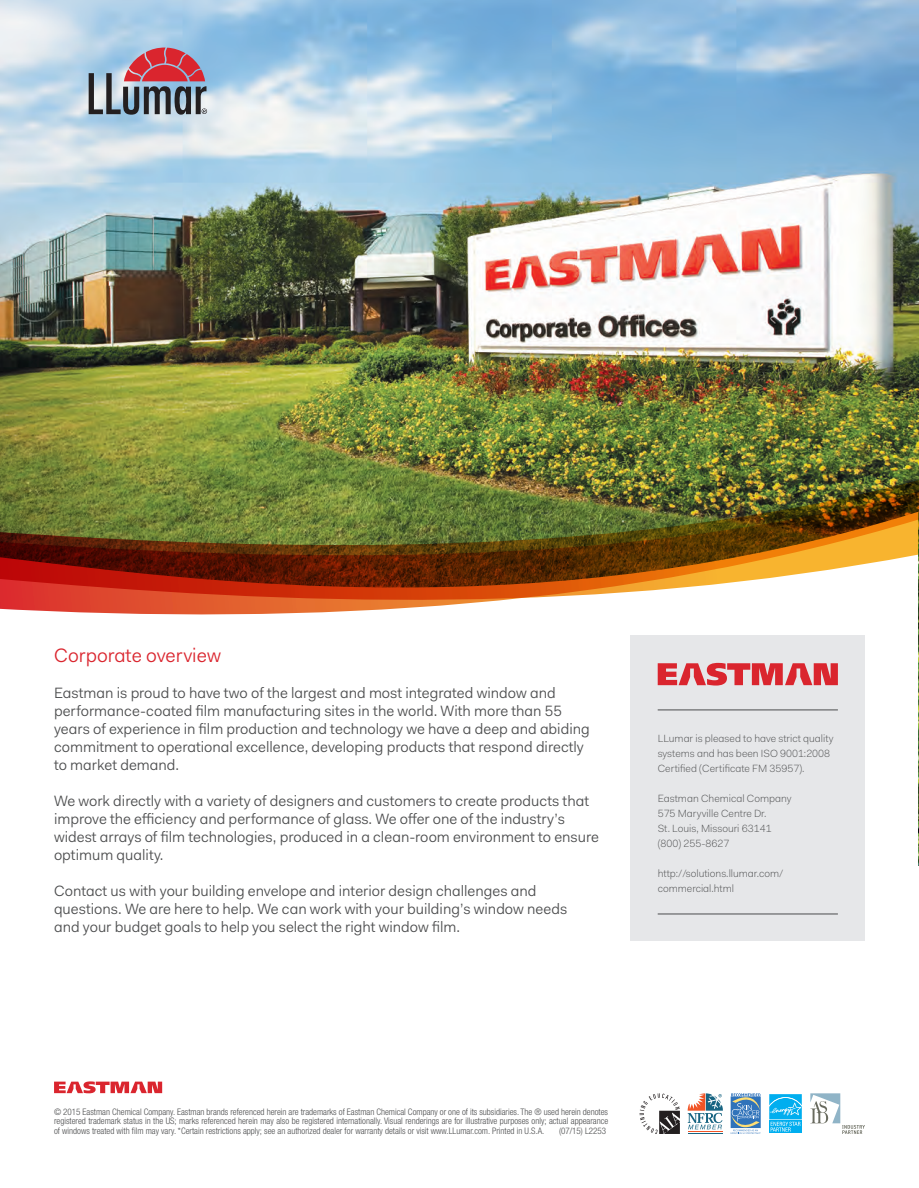
<style>
.page{position:relative;width:919px;height:1188px;background:#fff}
.page>*{position:absolute;margin:0;border:0;box-sizing:border-box;transform-origin:0 0}
.t1{font:19.5px "L Lumar Fakt Pro Blond";color:#da252e}
.t2{font:15px/18px "L Lumar Fakt Pro Blond";color:#4b4c4d}
.t3{font:300 10.5px/15px "L Lumar Fakt Pro";color:#4b4c4d}
.t4{font:300 condensed 9px/9.8px "Helvetica Neue";color:#4b4c4d;text-align:justify}
</style>
<div class="page">
<img style="left:918px;top:0;width:1px;height:866px">
<svg style="left:54px;top:1081px;width:108px;height:12px"></svg>
<svg style="left:639px;top:1093px;width:40px;height:41px"></svg>
<hr style="left:687px;top:1133px;width:35px;height:1px;background:#176482">
<hr style="left:687px;top:1131px;width:35px;height:1px;background:#f15426">
<svg style="left:687px;top:1093px;width:35px;height:36px"></svg>
<svg style="left:769px;top:874px;width:96px;height:260px"></svg>
<svg style="left:730px;top:1093px;width:30px;height:41px"></svg>
<img style="left:0;top:0;width:918px;height:480px">
<img style="left:0;top:480px;width:918px;height:135px">
<svg style="left:89px;top:48px;width:118px;height:67px;background:#99808f"></svg>
<div style="left:630px;top:636px;width:234px;height:305px;background:#e6e7e9"></div>
<hr style="left:657px;top:710px;width:180px;height:1px;background:#4b4c4d">
<hr style="left:657px;top:914px;width:180px;height:1px;background:#4b4c4d">
<svg style="left:657px;top:663px;width:180px;height:23px"></svg>
<p class="t1" style="left:54px;top:642px;width:168px">Corporate overview</p>
<p class="t2" style="left:54px;top:683px;width:537px">Eastman is proud to have two of the largest and most integrated window and performance-coated film manufacturing sites in the world. With more than 55 years of experience in film production and technology we have a deep and abiding commitment to operational excellence, developing products that respond directly to market demand.</p>
<p class="t2" style="left:54px;top:791px;width:546px">We work directly with a variety of designers and customers to create products that improve the efficiency and performance of glass. We offer one of the industry’s widest arrays of film technologies, produced in a clean-room environment to ensure optimum quality.</p>
<p class="t2" style="left:54px;top:881px;width:514px">Contact us with your building envelope and interior design challenges and questions. We are here to help. We can work with your building’s window needs and your budget goals to help you select the right window film.</p>
<p class="t3" style="left:657px;top:731px;width:177px">LLumar is pleased to have strict quality systems and has been ISO 9001:2008</p>
<p class="t3" style="left:657px;top:761px;width:148px">Certified (Certificate FM 35957).</p>
<p class="t3" style="left:657px;top:791px;width:135px">Eastman Chemical Company</p>
<p class="t3" style="left:657px;top:806px;width:110px">575 Maryville Centre Dr.</p>
<p class="t3" style="left:657px;top:821px;width:115px">St. Louis, Missouri 63141</p>
<p class="t3" style="left:657px;top:836px;width:73px">(800) 255-8627</p>
<p class="t3" style="left:657px;top:866px;width:127px">http://solutions.llumar.com/ commercial.html</p>
<p class="t4" style="left:54px;top:1106px;width:555px">© 2015 Eastman Chemical Company. Eastman brands referenced herein are trademarks of Eastman Chemical Company or one of its subsidiaries. The ® used herein denotes registered trademark status in the US; marks referenced herein may also be registered internationally. Visual renderings are for illustrative purposes only; actual appearance of windows treated with film may vary. *Certain restrictions apply; see an authorized dealer for warranty details or visit www.LLumar.com. Printed in U.S.A.</p>
<p class="t4" style="left:559px;top:1126px;width:49px">(07/15) L2253</p>
</div>
